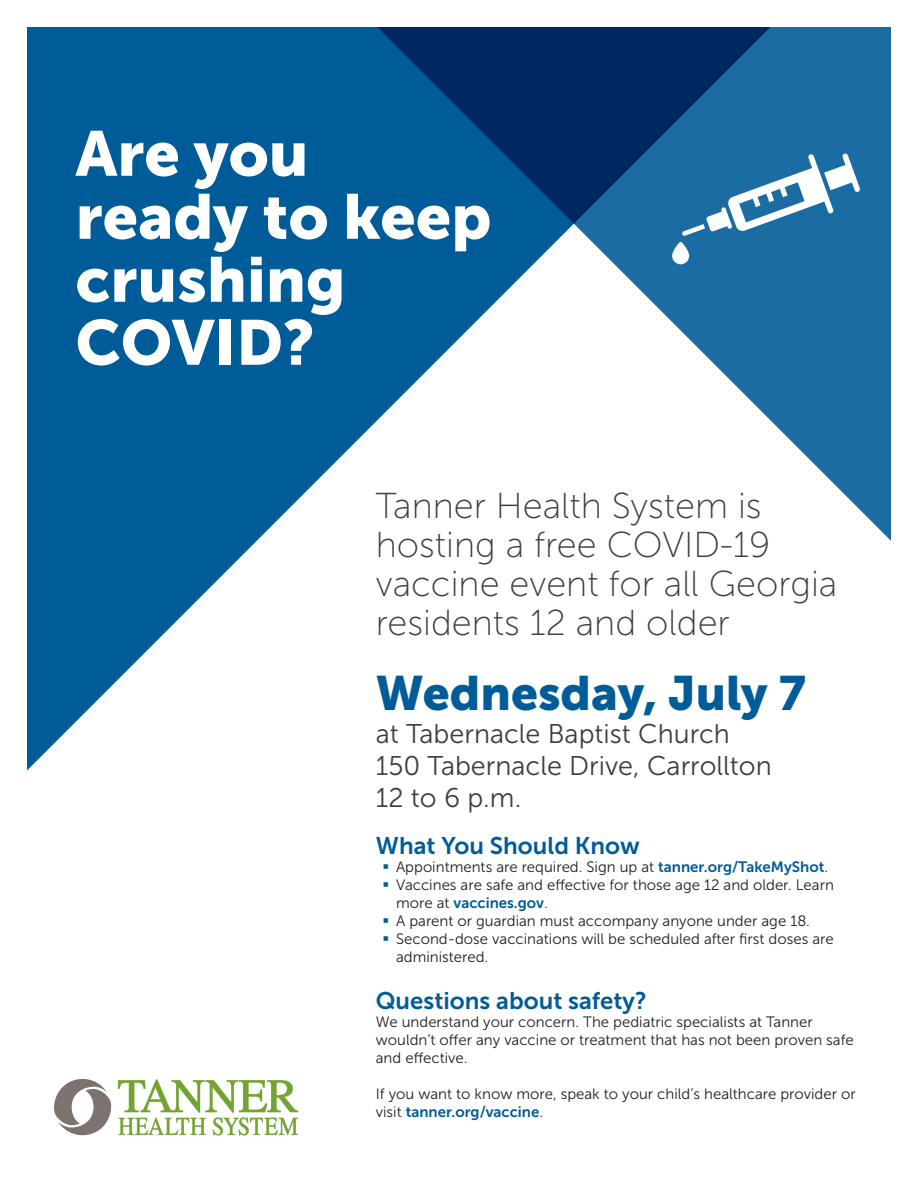
<style>
.page{position:relative;width:918px;height:1188px;background:#fff}
.page>*{position:absolute;margin:0;border:0;box-sizing:border-box;transform-origin:0 0}
.t1{font:63px/63px "Museo Sans 900";color:#fff}
.t2{font:48px "Museo Sans 900";color:#005c98}
.t3{font:36px/39px "Museo Sans 100";color:#3e3e3f}
.t4{font:27px "Museo Sans 300";color:#3e3e3f}
.t5{font:24px "Museo Sans 700";color:#005c98}
.t6{font:15px/18px "Museo Sans 300";color:#231f20}
.s1{font-family:"Museo Sans 700";color:#005c98}
</style>
<div class="page">
<svg style="left:27px;top:27px;width:295px;height:744px;fill:#005c98"></svg>
<svg style="left:322px;top:27px;width:569px;height:514px"></svg>
<svg style="left:682px;top:153px;width:178px;height:83px"></svg>
<svg style="left:672px;top:242px;width:17px;height:22px"></svg>
<svg style="left:54px;top:1079px;width:244px;height:56px"></svg>
<p class="t1" style="left:76px;top:122px;width:417px">Are you ready to keep crushing<br>COVID?</p>
<p class="t3" style="left:376px;top:486px;width:463px">Tanner Health System is hosting a free COVID-19 vaccine event for all Georgia residents 12 and older</p>
<p class="t2" style="left:376px;top:666px;width:432px">Wednesday, July 7</p>
<p class="t4" style="left:376px;top:719px;width:356px">at Tabernacle Baptist Church</p>
<p class="t4" style="left:376px;top:751px;width:397px">150 Tabernacle Drive, Carrollton</p>
<p class="t4" style="left:376px;top:784px;width:147px">12 to 6 p.m.</p>
<h2 class="t5" style="left:376px;top:833px;width:266px">What You Should Know</h2>
<p class="t6" style="left:396px;top:858px;width:434px">Appointments are required. Sign up at <span class="s1">tanner.org/TakeMyShot</span>.</p>
<p class="t6" style="left:396px;top:876px;width:439px">Vaccines are safe and effective for those age 12 and older. Learn more at <span class="s1">vaccines.gov</span>.</p>
<p class="t6" style="left:396px;top:912px;width:415px">A parent or guardian must accompany anyone under age 18.</p>
<p class="t6" style="left:396px;top:930px;width:439px">Second-dose vaccinations will be scheduled after first doses are administered.</p>
<h2 class="t5" style="left:376px;top:987px;width:272px">Questions about safety?</h2>
<p class="t6" style="left:376px;top:1013px;width:479px">We understand your concern. The pediatric specialists at Tanner wouldn’t offer any vaccine or treatment that has not been proven safe and effective.</p>
<p class="t6" style="left:376px;top:1085px;width:481px">If you want to know more, speak to your child’s healthcare provider or visit <span class="s1">tanner.org/vaccine</span>.</p>
</div>
